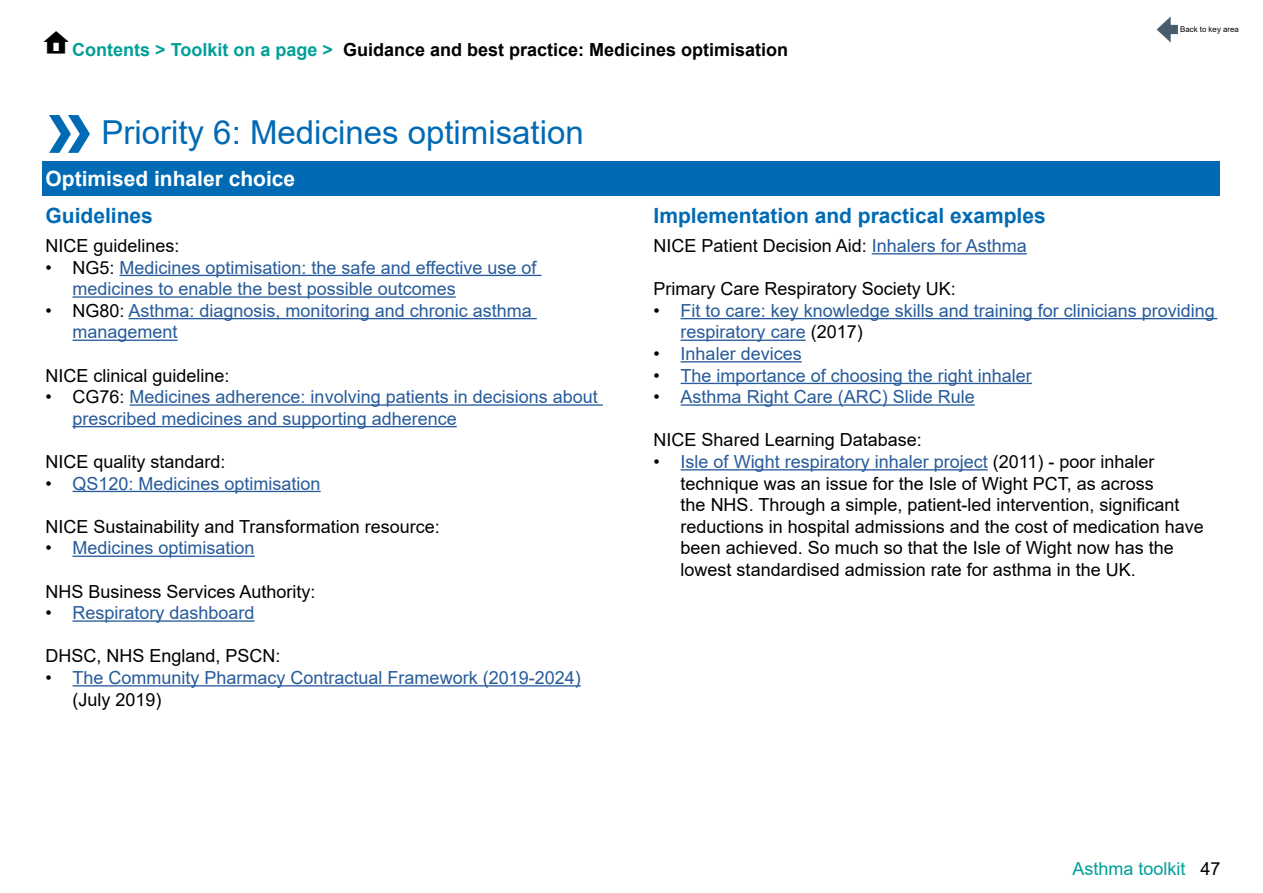
<style>
.page{position:relative;width:1263px;height:893px;background:#fff}
.page>*{position:absolute;margin:0;border:0;box-sizing:border-box;transform-origin:0 0}
.t1{font:700 99px "Myriad Pro";color:#006ab4}
.t2{font:33px "Arial";color:#006ab4}
.t3{font:700 21px "Arial";color:#006ab4}
.t4{font:700 21px "Arial";color:#fff}
.t5{font:18px/21.6px "Arial";color:#000}
.t6{font:18px/21.6px "Arial";color:#275b9b}
.t7{font:700 18px "Arial";color:#000}
.t8{font:18px "Arial";color:#009f98}
.t9{font:7.95px "Arial";color:#000}
.s1{color:#009f98}
.s2{color:#000}
.s3{color:#275b9b}
</style>
<div class="page">
<hr style="left:120px;top:275px;width:421px;height:1px;background:#275b9b">
<hr style="left:73px;top:296px;width:383px;height:2px;background:#275b9b">
<hr style="left:129px;top:318px;width:408px;height:1px;background:#275b9b">
<hr style="left:73px;top:340px;width:105px;height:1px;background:#275b9b">
<hr style="left:130px;top:404px;width:473px;height:2px;background:#275b9b">
<hr style="left:73px;top:426px;width:384px;height:1px;background:#275b9b">
<hr style="left:73px;top:491px;width:248px;height:1px;background:#275b9b">
<hr style="left:73px;top:556px;width:182px;height:1px;background:#275b9b">
<hr style="left:73px;top:620px;width:182px;height:2px;background:#275b9b">
<hr style="left:73px;top:685px;width:508px;height:1px;background:#275b9b">
<hr style="left:872px;top:253px;width:155px;height:1px;background:#275b9b">
<hr style="left:681px;top:318px;width:536px;height:1px;background:#275b9b">
<hr style="left:681px;top:340px;width:125px;height:1px;background:#275b9b">
<hr style="left:681px;top:361px;width:121px;height:1px;background:#275b9b">
<hr style="left:681px;top:383px;width:351px;height:1px;background:#275b9b">
<hr style="left:681px;top:404px;width:294px;height:2px;background:#275b9b">
<hr style="left:681px;top:469px;width:307px;height:1px;background:#275b9b">
<div style="left:43px;top:161px;width:1177px;height:35px;background:#006ab4"></div>
<div style="left:1165px;top:25px;width:13px;height:9px;background:#475c6d"></div>
<svg style="left:1157px;top:16px;width:14px;height:27px"></svg>
<p class="t7" style="left:72px;top:37px;width:717px"><span class="s1">Contents &gt; Toolkit on a page &gt;</span> Guidance and best practice: Medicines optimisation</p>
<h1 class="t1" style="left:47px;top:68px;width:48px">»</h1>
<h2 class="t2" style="left:101px;top:110px;width:484px">Priority 6: Medicines optimisation</h2>
<p class="t4" style="left:46px;top:164px;width:251px">Optimised inhaler choice</p>
<p class="t3" style="left:46px;top:201px;width:109px">Guidelines</p>
<p class="t3" style="left:654px;top:201px;width:394px">Implementation and practical examples</p>
<p class="t9" style="left:1180px;top:24px;width:60px">Back to key area</p>
<p class="t5" style="left:46px;top:235px;width:136px">NICE guidelines:</p>
<p class="t6" style="left:73px;top:256px;width:465px;text-indent:-27px"><span class="s2">• NG5:</span> Medicines optimisation: the safe and effective use of medicines to enable the best possible outcomes</p>
<p class="t6" style="left:73px;top:299px;width:461px;text-indent:-27px"><span class="s2">• NG80:</span> Asthma: diagnosis, monitoring and chronic asthma management</p>
<p class="t5" style="left:46px;top:364px;width:186px">NICE clinical guideline:</p>
<p class="t6" style="left:73px;top:386px;width:527px;text-indent:-27px"><span class="s2">• CG76:</span> Medicines adherence: involving patients in decisions about prescribed medicines and supporting adherence</p>
<p class="t5" style="left:46px;top:451px;width:182px">NICE quality standard:</p>
<p class="t6" style="left:46px;top:472px;width:277px"><span class="s2">•</span> QS120: Medicines optimisation</p>
<p class="t5" style="left:46px;top:515px;width:396px">NICE Sustainability and Transformation resource:</p>
<p class="t6" style="left:46px;top:537px;width:211px"><span class="s2">•</span> Medicines optimisation</p>
<p class="t5" style="left:46px;top:580px;width:272px">NHS Business Services Authority:</p>
<p class="t6" style="left:46px;top:602px;width:211px"><span class="s2">•</span> Respiratory dashboard</p>
<p class="t5" style="left:46px;top:645px;width:237px">DHSC, NHS England, PSCN:</p>
<p class="t6" style="left:73px;top:667px;width:510px;text-indent:-27px"><span class="s2">•</span> The Community Pharmacy Contractual Framework (2019-2024) <span class="s2">(July 2019)</span></p>
<p class="t5" style="left:654px;top:235px;width:375px">NICE Patient Decision Aid: <span class="s3">Inhalers for Asthma</span></p>
<p class="t5" style="left:654px;top:278px;width:304px">Primary Care Respiratory Society UK:</p>
<p class="t6" style="left:681px;top:299px;width:536px;text-indent:-27px"><span class="s2">•</span> Fit to care: key knowledge skills and training for clinicians providing respiratory care <span class="s2">(2017)</span></p>
<p class="t6" style="left:654px;top:343px;width:150px"><span class="s2">•</span> Inhaler devices</p>
<p class="t6" style="left:654px;top:364px;width:380px"><span class="s2">•</span> The importance of choosing the right inhaler</p>
<p class="t6" style="left:654px;top:386px;width:323px"><span class="s2">•</span> Asthma Right Care (ARC) Slide Rule</p>
<p class="t5" style="left:654px;top:429px;width:270px">NICE Shared Learning Database:</p>
<p class="t5" style="left:681px;top:451px;width:525px;text-indent:-27px">• <span class="s3">Isle of Wight respiratory inhaler project</span> (2011) - poor inhaler technique was an issue for the Isle of Wight PCT, as across<br>the NHS. Through a simple, patient-led intervention, significant reductions in hospital admissions and the cost of medication have been achieved. So much so that the Isle of Wight now has the lowest standardised admission rate for asthma in the UK.</p>
<p class="t8" style="left:1072px;top:856px;width:150px">Asthma toolkit <span class="s2">47</span></p>
</div>
